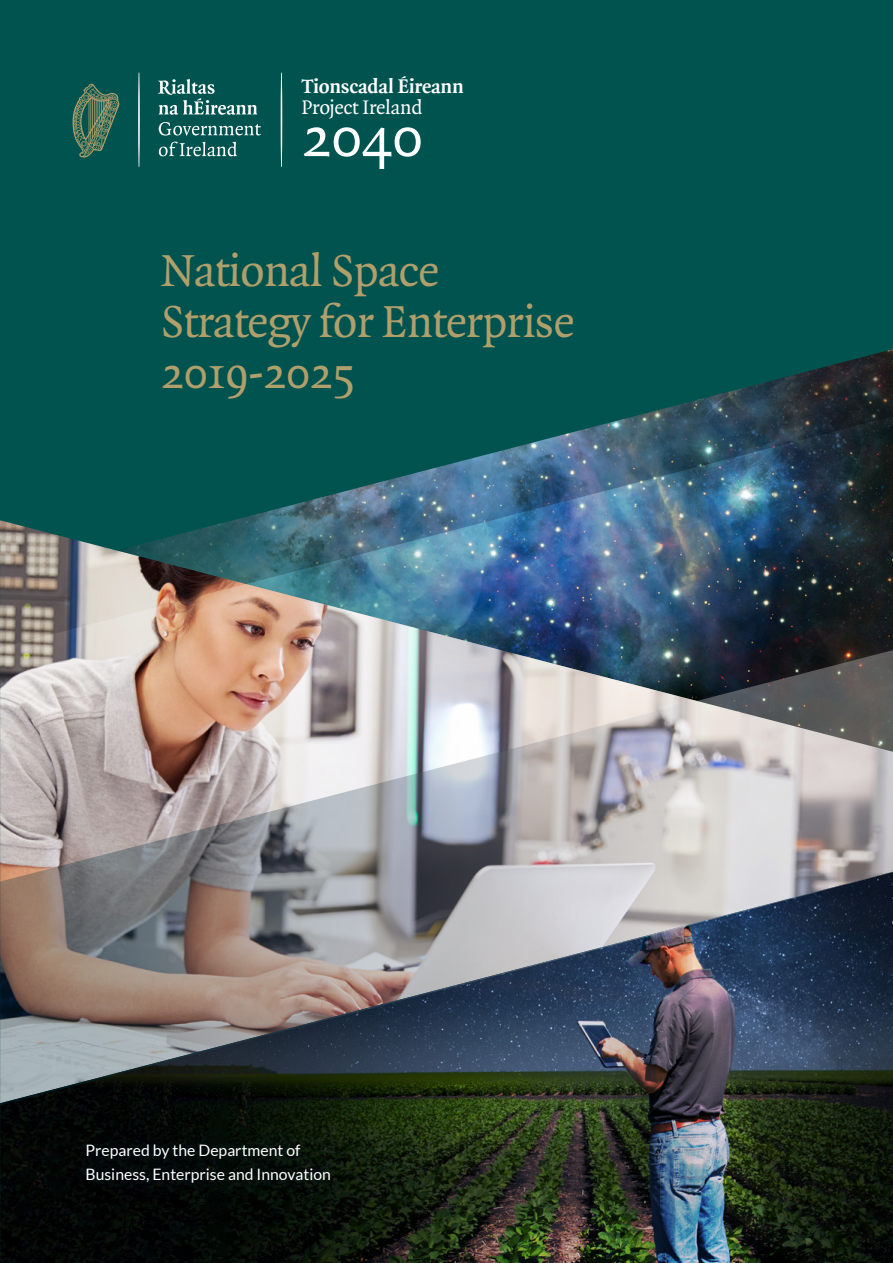
<style>
.page{position:relative;width:893px;height:1263px;background:#00534f}
.page>*{position:absolute;margin:0;border:0;box-sizing:border-box;transform-origin:0 0}
.t1{font:61.65px "Quadraat";color:#fefeff}
.t2{font:48px/51px "Quadraat";letter-spacing:-.02em;color:#b09f6b}
.t3{font:700 21.15px "Quadraat";letter-spacing:-.01em;color:#fefeff}
.t4{font:21.15px "Quadraat";letter-spacing:-.01em;color:#fefeff}
.t5{font:15.75px/24px "Lato";color:#fff}
</style>
<div class="page">
<img style="left:636px;top:349px;width:257px;height:67px">
<img style="left:0;top:1105px;width:893px;height:158px">
<img style="left:0;top:416px;width:893px;height:234px">
<img style="left:0;top:650px;width:893px;height:455px">
<div style="left:73px;top:1131px;width:271px;height:64px;background:#003345;opacity:.5"></div>
<svg style="left:138px;top:73px;width:2px;height:94px"></svg>
<svg style="left:72px;top:84px;width:48px;height:74px"></svg>
<svg style="left:158px;top:79px;width:99px;height:36px"></svg>
<svg style="left:159px;top:122px;width:102px;height:14px"></svg>
<svg style="left:159px;top:142px;width:78px;height:14px"></svg>
<svg style="left:281px;top:73px;width:1px;height:94px"></svg>
<h3 class="t3" style="left:301px;top:75px;width:164px">Tionscadal Éireann</h3>
<h3 class="t4" style="left:301px;top:96px;width:122px">Project Ireland</h3>
<h1 class="t1" style="left:301px;top:104px;width:123px">2040</h1>
<h2 class="t2" style="left:161px;top:246px;width:415px">National Space<br>Strategy for Enterprise<br>2019-2025</h2>
<p class="t5" style="left:86px;top:1138px;width:247px">Prepared by the Department of<br>Business, Enterprise and Innovation</p>
</div>
